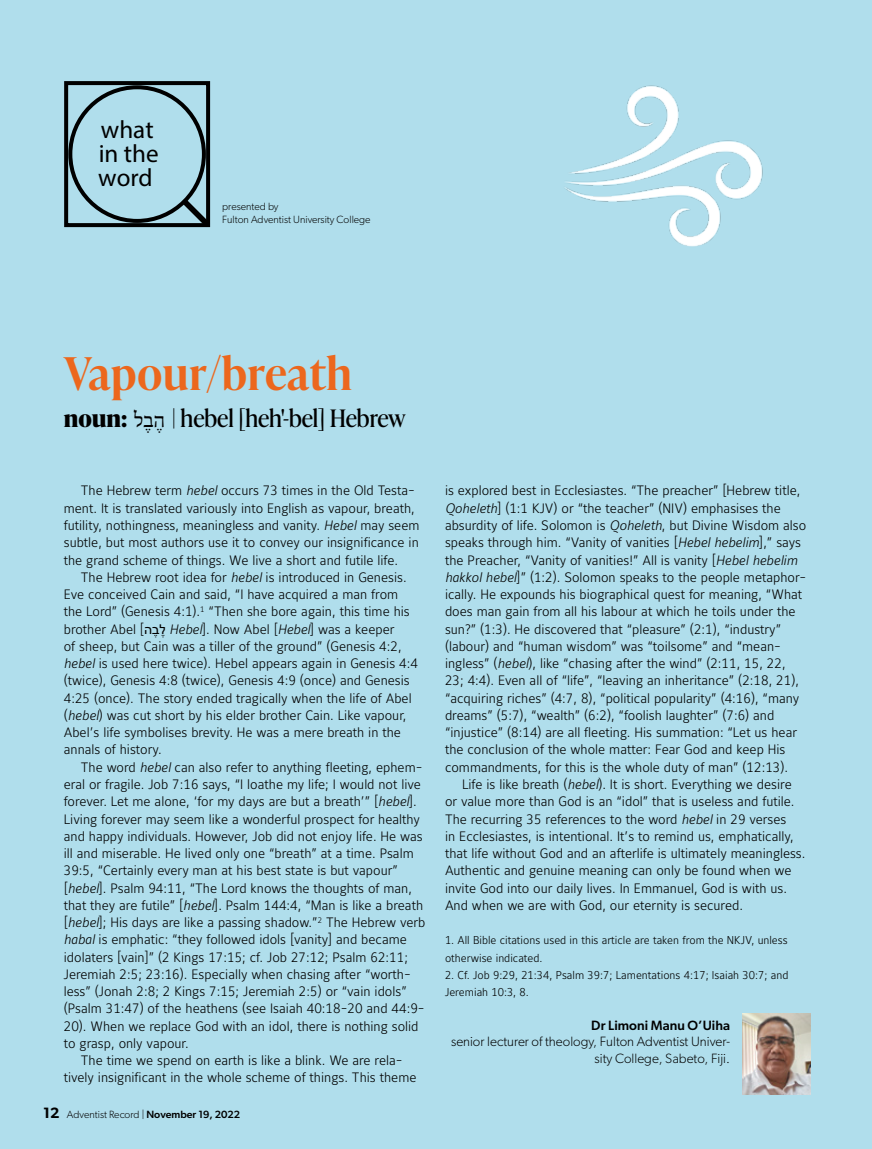
<style>
.page{position:relative;width:872px;height:1149px;background:#fff}
.page>*{position:absolute;margin:0;border:0;box-sizing:border-box;transform-origin:0 0}
.t1{font:600 45px "Ivy Presto Headline";letter-spacing:.02em;color:#ec671d}
.t2{font:25.05px/48.2px "Myriad Pro";color:#000}
.t3{font:24px "Ivy Presto Headline";color:#000}
.t4{font:13.5px/17.2px "Maurea Light Tf";color:#000}
.t5{font:300 13.5px/16.5px "Gibson";color:#000;text-align:right}
.t6{font:500 13.5px "Gibson";color:#000}
.t7{font:11.25px/17.2px "Maurea Light Tf";color:#000}
.t8{font:300 10.5px/12.6px "Gibson";color:#000}
.s1{font-weight:700}
.s2{font-family:"Adobe Hebrew"}
.s3{font-family:"Maurea Light Italic Tf"}
.s4{font-family:"Arial Hebrew Scholar"}
.s5{font-weight:600;font-size:15px}
.s6{font-weight:500}
</style>
<div class="page">
<div style="left:0;top:0;width:872px;height:1148px;background:#b0deec"></div>
<div style="left:64px;top:81px;width:146px;height:146px;border:4px solid #000"></div>
<div style="left:68px;top:85px;width:138px;height:138px;border:4px solid #000;border-radius:50%"></div>
<svg style="left:176px;top:193px;width:35px;height:35px"></svg>
<img style="left:565px;top:85px;width:198px;height:162px">
<img style="left:742px;top:1013px;width:68px;height:80px">
<h2 class="t2" style="left:98px;top:105px;width:57px">what word</h2>
<h2 class="t2" style="left:99px;top:129px;width:61px">in the</h2>
<p class="t8" style="left:222px;top:200px;width:150px">presented by<br>Fulton Adventist University College</p>
<h1 class="t1" style="left:64px;top:341px;width:289px">Vapour/breath</h1>
<h3 class="t3" style="left:64px;top:400px;width:343px"><span class="s1">noun:</span> <span class="s2">ל ֶב ֶה</span> | hebel [heh'-bel] Hebrew</h3>
<p class="t4" style="left:64px;top:482px;width:357px;text-indent:17px">The Hebrew term <span class="s3">hebel</span> occurs 73 times in the Old Testa&shy;ment. It is translated variously into English as vapour, breath, futility, nothingness, meaningless and vanity. <span class="s3">Hebel</span> may seem subtle, but most authors use it to convey our insignificance in the grand scheme of things. We live a short and futile life.</p>
<p class="t4" style="left:64px;top:569px;width:355px;text-indent:17px">The Hebrew root idea for <span class="s3">hebel</span> is introduced in Genesis.<br>Eve conceived Cain and said, “I have acquired a man from the Lord” (Genesis 4:1).<sup>1</sup> “Then she bore again, this time his brother Abel [<span class="s4">הֶבֶל</span> <span class="s3">Hebel</span>]. Now Abel [<span class="s3">Hebel</span>] was a keeper<br>of sheep, but Cain was a tiller of the ground” (Genesis 4:2, <span class="s3">hebel</span> is used here twice). Hebel appears again in Genesis 4:4 (twice), Genesis 4:8 (twice), Genesis 4:9 (once) and Genesis 4:25 (once). The story ended tragically when the life of Abel (<span class="s3">hebel</span>) was cut short by his elder brother Cain. Like vapour, Abel’s life symbolises brevity. He was a mere breath in the annals of history.</p>
<p class="t4" style="left:81px;top:758px;width:343px">The word <span class="s3">hebel</span> can also refer to anything fleeting, ephem-</p>
<p class="t4" style="left:64px;top:776px;width:358px">eral or fragile. Job 7:16 says, “I loathe my life; I would not live</p>
<p class="t4" style="left:64px;top:793px;width:354px">forever. Let me alone, ‘for my days are but a breath’” [<span class="s3">hebel</span>].</p>
<p class="t4" style="left:64px;top:810px;width:358px">Living forever may seem like a wonderful prospect for healthy</p>
<p class="t4" style="left:64px;top:827px;width:360px">and happy individuals. However, Job did not enjoy life. He was</p>
<p class="t4" style="left:64px;top:845px;width:351px">ill and miserable. He lived only one “breath” at a time. Psalm</p>
<p class="t4" style="left:64px;top:862px;width:335px">39:5, “Certainly every man at his best state is but vapour”</p>
<p class="t4" style="left:64px;top:879px;width:350px">[<span class="s3">hebel</span>]. Psalm 94:11, “The Lord knows the thoughts of man,</p>
<p class="t4" style="left:64px;top:896px;width:361px">that they are futile” [<span class="s3">hebel</span>]. Psalm 144:4, “Man is like a breath</p>
<p class="t4" style="left:64px;top:914px;width:363px">[<span class="s3">hebel</span>]; His days are like a passing shadow.”<sup>2</sup> The Hebrew verb</p>
<p class="t4" style="left:64px;top:931px;width:344px"><span class="s3">habal</span> is emphatic: “they followed idols [vanity] and became</p>
<p class="t4" style="left:64px;top:948px;width:346px">idolaters [vain]” (2 Kings 17:15; cf. Job 27:12; Psalm 62:11;</p>
<p class="t4" style="left:64px;top:965px;width:348px">Jeremiah 2:5; 23:16). Especially when chasing after “worth-</p>
<p class="t4" style="left:64px;top:983px;width:344px">less” (Jonah 2:8; 2 Kings 7:15; Jeremiah 2:5) or “vain idols”</p>
<p class="t4" style="left:64px;top:1000px;width:362px">(Psalm 31:47) of the heathens (see Isaiah 40:18-20 and 44:9-</p>
<p class="t4" style="left:64px;top:1017px;width:356px">20). When we replace God with an idol, there is nothing solid</p>
<p class="t4" style="left:64px;top:1034px;width:126px">to grasp, only vapour.</p>
<p class="t4" style="left:81px;top:1052px;width:323px">The time we spend on earth is like a blink. We are rela-</p>
<p class="t4" style="left:64px;top:1069px;width:354px">tively insignificant in the whole scheme of things. This theme</p>
<p class="t8" style="left:43px;top:1107px;width:199px"><span class="s5">12</span> Adventist Record | <span class="s6">November 19, 2022</span></p>
<p class="t4" style="left:445px;top:482px;width:363px">is explored best in Ecclesiastes. “The preacher” [Hebrew title, <span class="s3">Qoheleth</span>] (1:1 KJV) or “the teacher” (NIV) emphasises the absurdity of life. Solomon is <span class="s3">Qoheleth</span>, but Divine Wisdom also speaks through him. “Vanity of vanities [<span class="s3">Hebel hebelim</span>],” says the Preacher, “Vanity of vanities!” All is vanity [<span class="s3">Hebel hebelim hakkol hebel</span>]” (1:2). Solomon speaks to the people metaphor&shy;ically. He expounds his biographical quest for meaning, “What does man gain from all his labour at which he toils under the sun?” (1:3). He discovered that “pleasure” (2:1), “industry” (labour) and “human wisdom” was “toilsome” and “mean&shy;ingless” (<span class="s3">hebel</span>), like “chasing after the wind” (2:11, 15, 22, 23; 4:4). Even all of “life”, “leaving an inheritance” (2:18, 21), “acquiring riches” (4:7, 8), “political popularity” (4:16), “many dreams” (5:7), “wealth” (6:2), “foolish laughter” (7:6) and “injustice” (8:14) are all fleeting. His summation: “Let us hear the conclusion of the whole matter: Fear God and keep His commandments, for this is the whole duty of man” (12:13).</p>
<p class="t4" style="left:445px;top:776px;width:362px;text-indent:17px">Life is like breath (<span class="s3">hebel</span>). It is short. Everything we desire or value more than God is an “idol” that is useless and futile.<br>The recurring 35 references to the word <span class="s3">hebel</span> in 29 verses<br>in Ecclesiastes, is intentional. It’s to remind us, emphatically, that life without God and an afterlife is ultimately meaningless.<br>Authentic and genuine meaning can only be found when we invite God into our daily lives. In Emmanuel, God is with us.<br>And when we are with God, our eternity is secured.</p>
<p class="t7" style="left:445px;top:932px;width:344px">1. All Bible citations used in this article are taken from the NKJV, unless otherwise indicated.</p>
<p class="t7" style="left:445px;top:966px;width:345px">2. Cf. Job 9:29, 21:34, Psalm 39:7; Lamentations 4:17; Isaiah 30:7; and<br>Jeremiah 10:3, 8.</p>
<p class="t6" style="left:591px;top:1016px;width:140px">Dr Limoni Manu O’Uiha</p>
<p class="t5" style="left:451px;top:1032px;width:280px">senior lecturer of theology, Fulton Adventist Univer&shy;sity College, Sabeto, Fiji.</p>
</div>
